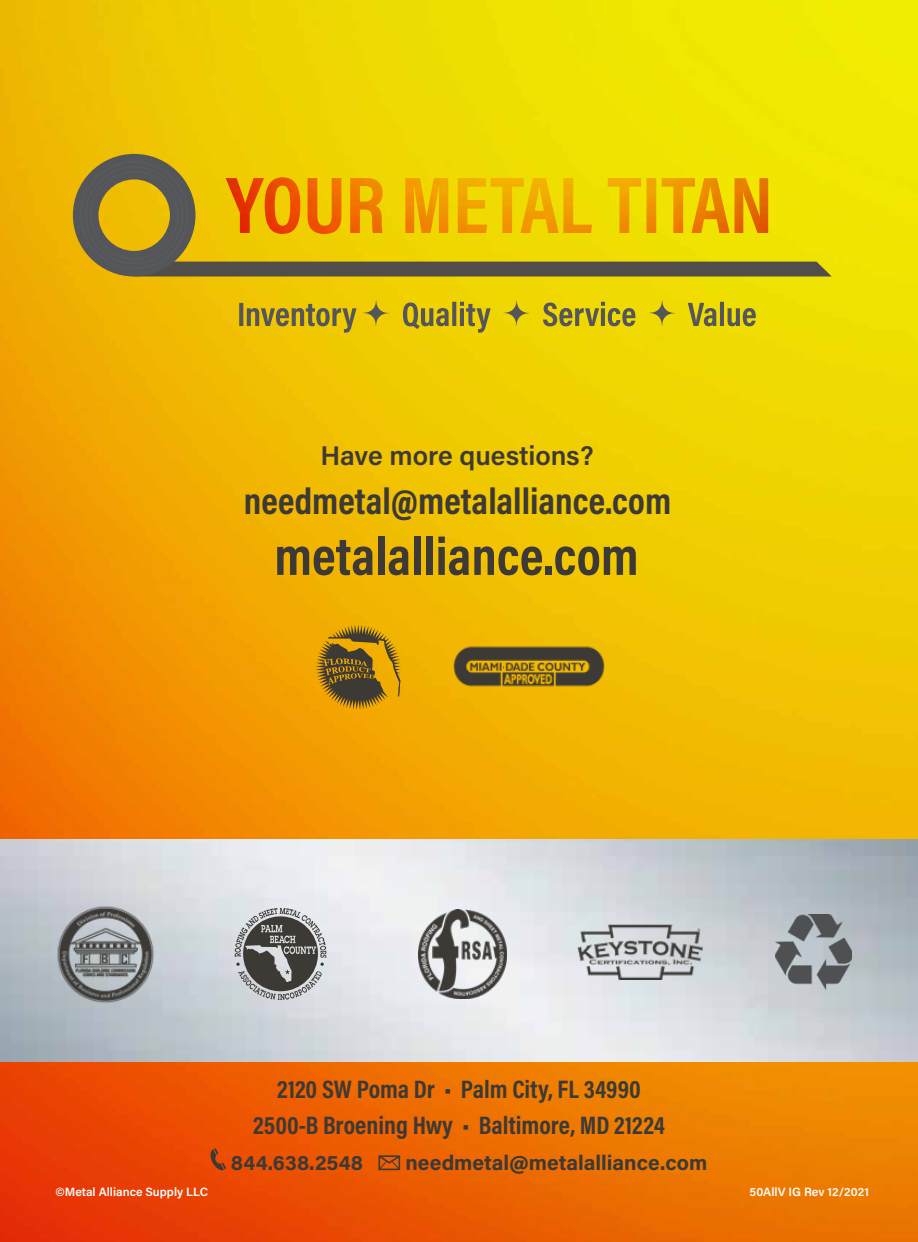
<style>
.page{position:relative;width:918px;height:1242px;background:#fff}
.page>*{position:absolute;margin:0;border:0;box-sizing:border-box;transform-origin:0 0}
.t1{font:700 54px "Acumin Pro Cond";color:#3d3935}
.t2{font:700 37.5px "Acumin Pro Cond";color:#3d3935}
.t3{font:600 27px "Acumin Pro";letter-spacing:-.005em;color:#3d3935}
.t4{font:700 25.5px/36px "Acumin Pro Cond";color:#3d3935;text-align:center}
.t5{font:700 21px "Acumin Pro";color:#3d3935}
.t6{font:600 12px "Acumin Pro";color:#fff}
</style>
<div class="page">
<img style="left:0;top:0;width:918px;height:1242px">
<svg style="left:73px;top:154px;width:759px;height:122px;background:#c3b017"></svg>
<img style="left:226px;top:177px;width:542px;height:57px">
<svg style="left:239px;top:300px;width:517px;height:33px;background:#c8b317"></svg>
<img style="left:452px;top:642px;width:156px;height:51px">
<svg style="left:316px;top:625px;width:85px;height:85px;background:#a47a17"></svg>
<img style="left:0;top:840px;width:918px;height:221px">
<img style="left:578px;top:924px;width:124px;height:56px">
<img style="left:51px;top:901px;width:111px;height:110px">
<img style="left:775px;top:915px;width:77px;height:74px">
<img style="left:418px;top:910px;width:88px;height:88px">
<svg style="left:235px;top:908px;width:91px;height:92px;background:#8a8a8b"></svg>
<svg style="left:211px;top:1148px;width:15px;height:22px"></svg>
<svg style="left:378px;top:1155px;width:22px;height:15px"></svg>
<p class="t3" style="left:321px;top:437px;width:275px">Have more questions?</p>
<h2 class="t2" style="left:244px;top:476px;width:429px">needmetal@metalalliance.com</h2>
<h1 class="t1" style="left:274px;top:521px;width:366px">metalalliance.com</h1>
<p class="t4" style="left:253px;top:1071px;width:413px">2120 SW Poma Dr • Palm City, FL 34990<br>2500-B Broening Hwy • Baltimore, MD 21224</p>
<p class="t5" style="left:231px;top:1148px;width:134px">844.638.2548</p>
<p class="t5" style="left:406px;top:1148px;width:303px">needmetal@metalalliance.com</p>
<p class="t6" style="left:56px;top:1183px;width:154px">©Metal Alliance Supply LLC</p>
<p class="t6" style="left:750px;top:1183px;width:121px">50AllV IG Rev 12/2021</p>
</div>
